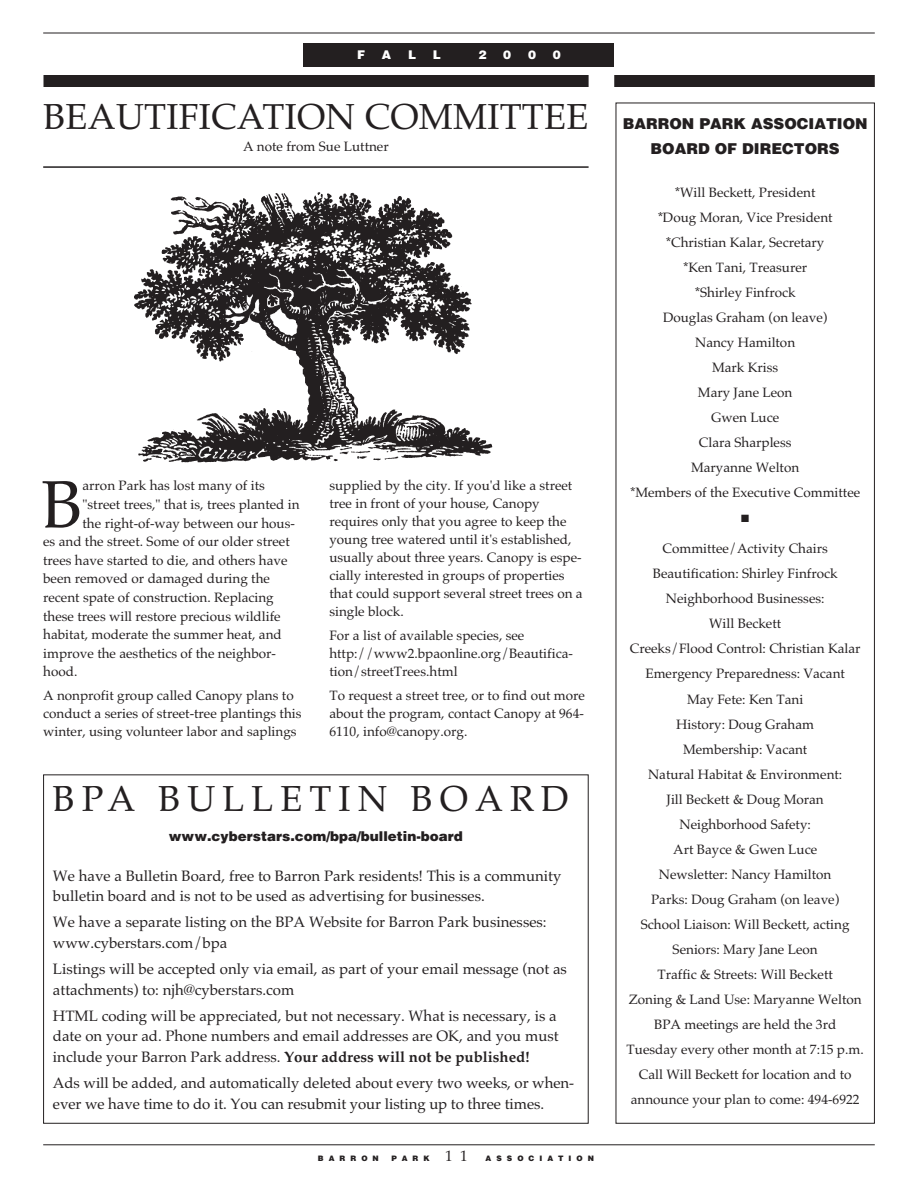
<style>
.page{position:relative;width:918px;height:1188px;background:#fff}
.page>*{position:absolute;margin:0;border:0;box-sizing:border-box;transform-origin:0 0}
.t1{font:67.05px "Palatino";color:#231f20}
.t2{font:36px "Palatino";letter-spacing:.005em;color:#231f20}
.t3{font:36px "Palatino";letter-spacing:.195em;color:#231f20}
.t4{font:15px/20.4px "Palatino";color:#231f20}
.t5{font:900 15px/25px "Helvetica";color:#231f20;text-align:center}
.t6{font:13.5px/25px "Palatino";color:#231f20}
.t7{font:900 13.5px "Helvetica";color:#231f20}
.t8{font:900 12px "Helvetica";color:#fff}
.t9{font:10.5px "Zapf Dingbats";color:#231f20}
.t10{font:900 7.5px "Helvetica";letter-spacing:.665em;color:#231f20}
.s1{font-weight:700}
.s2{font-family:"Palatino";font-weight:400;font-size:15px}
</style>
<div class="page">
<img style="left:134px;top:192px;width:359px;height:271px">
<hr style="left:43px;top:33px;width:832px;height:1px;background:#231f20">
<hr style="left:43px;top:1145px;width:832px;height:1px;background:#231f20">
<div style="left:304px;top:43px;width:310px;height:24px;background:#231f20"></div>
<div style="left:44px;top:75px;width:545px;height:12px;background:#231f20"></div>
<div style="left:614px;top:75px;width:261px;height:12px;background:#231f20"></div>
<hr style="left:43px;top:166px;width:546px;height:2px;background:#231f20">
<p class="t8" style="left:357px;top:47px;width:10px">F</p>
<p class="t8" style="left:382px;top:47px;width:11px">A</p>
<p class="t8" style="left:408px;top:47px;width:10px">L</p>
<p class="t8" style="left:433px;top:47px;width:10px">L</p>
<p class="t8" style="left:478px;top:47px;width:10px">2</p>
<p class="t8" style="left:503px;top:47px;width:10px">0</p>
<p class="t8" style="left:528px;top:47px;width:10px">0</p>
<p class="t8" style="left:553px;top:47px;width:10px">0</p>
<h2 class="t2" style="left:43px;top:96px;width:546px">BEAUTIFICATION COMMITTEE</h2>
<p class="t6" style="left:243px;top:134px;width:147px">A note from Sue Luttner</p>
<h1 class="t1" style="left:42px;top:465px;width:42px">B</h1>
<p class="t6" style="left:83px;top:473px;width:184px">arron Park has lost many of its</p>
<p class="t6" style="left:83px;top:492px;width:219px">"street trees," that is, trees planted in</p>
<p class="t6" style="left:83px;top:510px;width:214px">the right-of-way between our hous-</p>
<p class="t6" style="left:43px;top:529px;width:248px">es and the street. Some of our older street</p>
<p class="t6" style="left:43px;top:548px;width:246px">trees have started to die, and others have</p>
<p class="t6" style="left:43px;top:566px;width:228px">been removed or damaged during the</p>
<p class="t6" style="left:43px;top:585px;width:232px">recent spate of construction. Replacing</p>
<p class="t6" style="left:43px;top:603px;width:239px">these trees will restore precious wildlife</p>
<p class="t6" style="left:43px;top:622px;width:240px">habitat, moderate the summer heat, and</p>
<p class="t6" style="left:43px;top:641px;width:234px">improve the aesthetics of the neighbor-</p>
<p class="t6" style="left:43px;top:659px;width:36px">hood.</p>
<p class="t6" style="left:43px;top:687px;width:260px;line-height:18px">A nonprofit group called Canopy plans to conduct a series of street-tree plantings this winter, using volunteer labor and saplings</p>
<p class="t6" style="left:329px;top:476px;width:255px;line-height:18px">supplied by the city. If you'd like a street tree in front of your house, Canopy requires only that you agree to keep the young tree watered until it's established, usually about three years. Canopy is espe&shy;cially interested in groups of properties that could support several street trees on a single block.</p>
<p class="t6" style="left:329px;top:626px;width:245px;line-height:18px">For a list of available species, see http://www2.bpaonline.org/Beautifica&shy;tion/streetTrees.html</p>
<p class="t6" style="left:329px;top:686px;width:257px;line-height:18px;text-align:justify">To request a street tree, or to find out more about the program, contact Canopy at 964- 6110, info@canopy.org.</p>
<h2 class="t3" style="left:53px;top:777px;width:518px">BPA BULLETIN BOARD</h2>
<p class="t7" style="left:169px;top:828px;width:295px">www.cyberstars.com/bpa/bulletin-board</p>
<p class="t4" style="left:53px;top:865px;width:510px">We have a Bulletin Board, free to Barron Park residents! This is a community bulletin board and is not to be used as advertising for businesses.</p>
<p class="t4" style="left:53px;top:912px;width:495px">We have a separate listing on the BPA Website for Barron Park businesses: www.cyberstars.com/bpa</p>
<p class="t4" style="left:53px;top:959px;width:516px">Listings will be accepted only via email, as part of your email message (not as attachments) to: njh@cyberstars.com</p>
<p class="t4" style="left:53px;top:1006px;width:507px">HTML coding will be appreciated, but not necessary. What is necessary, is a date on your ad. Phone numbers and email addresses are OK, and you must include your Barron Park address. <span class="s1">Your address will not be published!</span></p>
<p class="t4" style="left:53px;top:1073px;width:523px">Ads will be added, and automatically deleted about every two weeks, or when&shy;ever we have time to do it. You can resubmit your listing up to three times.</p>
<p class="t10" style="left:318px;top:1155px;width:62px">BARRON</p>
<p class="t10" style="left:391px;top:1155px;width:204px">PARK <span class="s2">11</span> ASSOCIATION</p>
<p class="t5" style="left:623px;top:111px;width:246px">BARRON PARK ASSOCIATION<br>BOARD OF DIRECTORS</p>
<p class="t6" style="left:630px;top:179px;width:232px;text-align:center">*Will Beckett, President<br>*Doug Moran, Vice President *Christian Kalar, Secretary<br>*Ken Tani, Treasurer<br>*Shirley Finfrock<br>Douglas Graham (on leave)<br>Nancy Hamilton<br>Mark Kriss<br>Mary Jane Leon<br>Gwen Luce<br>Clara Sharpless<br>Maryanne Welton<br>*Members of the Executive Committee</p>
<p class="t9" style="left:741px;top:512px;width:9px">■</p>
<p class="t6" style="left:627px;top:536px;width:239px;text-align:center">Committee/Activity Chairs<br>Beautification: Shirley Finfrock<br>Neighborhood Businesses:<br>Will Beckett<br>Creeks/Flood Control: Christian Kalar<br>Emergency Preparedness: Vacant<br>May Fete: Ken Tani<br>History: Doug Graham<br>Membership: Vacant<br>Natural Habitat &amp; Environment:<br>Jill Beckett &amp; Doug Moran<br>Neighborhood Safety:<br>Art Bayce &amp; Gwen Luce<br>Newsletter: Nancy Hamilton<br>Parks: Doug Graham (on leave)<br>School Liaison: Will Beckett, acting<br>Seniors: Mary Jane Leon<br>Traffic &amp; Streets: Will Beckett<br>Zoning &amp; Land Use: Maryanne Welton<br>BPA meetings are held the 3rd<br>Tuesday every other month at 7:15 p.m.<br>Call Will Beckett for location and to announce your plan to come: 494-6922</p>
</div>
